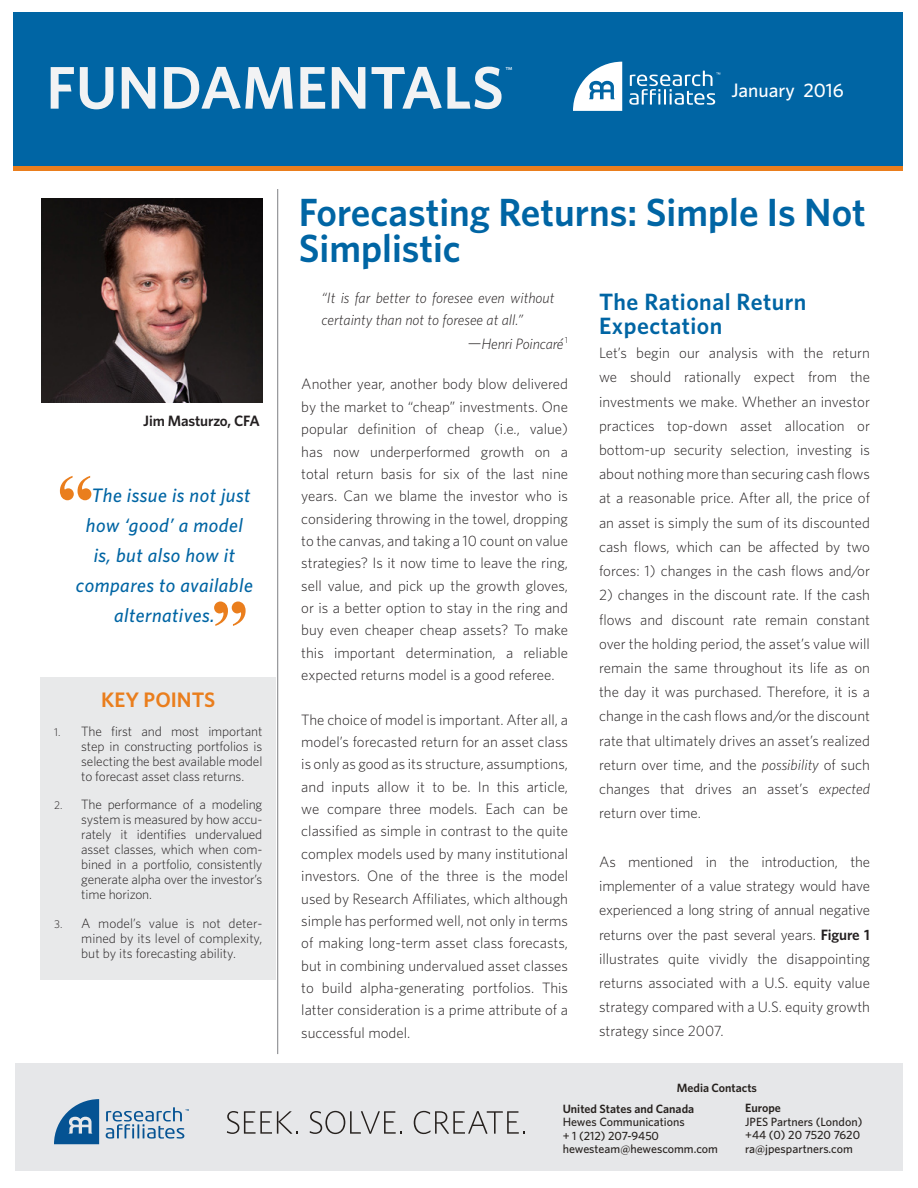
<style>
.page{position:relative;width:918px;height:1188px;background:#fff}
.page>*{position:absolute;margin:0;border:0;box-sizing:border-box;transform-origin:0 0}
.t1{font:700 75px "Times New Roman";color:#ea7e1d}
.t2{font:600 60.3px "Whitney";color:#f2f3f4}
.t3{font:600 39.45px/36px "Whitney";color:#0065a4}
.t4{font:600 23.7px/24.2px "Whitney";letter-spacing:.02em;color:#0065a4}
.t5{font:600 21px "Whitney";color:#ea7e1d}
.t6{font:italic 500 19.5px "Whitney";letter-spacing:.025em;color:#0065a4}
.t7{font:500 19.5px "Whitney";color:#fff}
.t8{font:300 15px/22.4px "Whitney";color:#231f20;text-align:justify}
.t9{font:italic 300 15px/22.4px "Whitney";color:#231f20}
.First_Line_Indent{font:600 15px "Whitney";letter-spacing:-.01em;color:#231f20}
.t10{font:300 13.5px/15px "Whitney";letter-spacing:-.01em;color:#231f20;text-align:justify}
.t11{font:500 12px/13.5px "Whitney";color:#26211e}
.t12{font:600 12px "Whitney";color:#26211e}
.t13{font:500 8.7px "Whitney";color:#fff}
.s1{font-size:11.25px}
.s2{font-style:normal}
.s3{font-style:italic}
.s4{font-weight:600}
</style>
<div class="page">
<div style="left:14px;top:12px;width:889px;height:154px;background:#0065a4"></div>
<hr style="left:14px;top:166px;width:889px;height:4px;background:#ea7e1d">
<svg style="left:629px;top:71px;width:91px;height:34px"></svg>
<svg style="left:573px;top:62px;width:49px;height:49px"></svg>
<div style="left:15px;top:1063px;width:888px;height:108px;background:#e6e7e9"></div>
<svg style="left:54px;top:1099px;width:45px;height:45px"></svg>
<svg style="left:106px;top:1107px;width:83px;height:32px"></svg>
<hr style="left:277px;top:189px;width:1px;height:865px;background:#7e8083">
<svg style="left:227px;top:1111px;width:71px;height:23px"></svg>
<svg style="left:310px;top:1111px;width:92px;height:23px"></svg>
<svg style="left:414px;top:1111px;width:111px;height:23px"></svg>
<img style="left:41px;top:198px;width:221px;height:204px">
<div style="left:41px;top:677px;width:235px;height:303px;background:#e8e9ea"></div>
<p class="t2" style="left:46px;top:48px;width:459px">FUNDAMENTALS</p>
<p class="t13" style="left:506px;top:64px;width:8px">™</p>
<h3 class="t7" style="left:731px;top:78px;width:114px">January 2016</h3>
<p class="First_Line_Indent" style="left:143px;top:411px;width:118px">Jim Masturzo, CFA</p>
<p class="t1" style="left:57px;top:450px;width:39px">“</p>
<p class="t6" style="left:92px;top:482px;width:160px">The issue is not just</p>
<p class="t6" style="left:86px;top:512px;width:159px">how ‘good’ a model</p>
<p class="t6" style="left:94px;top:542px;width:143px">is, but also how it</p>
<p class="t6" style="left:76px;top:572px;width:178px">compares to available</p>
<p class="t6" style="left:114px;top:602px;width:102px">alternatives.</p>
<p class="t1" style="left:249px;top:652px;width:39px;rotate:-180deg">“</p>
<p class="t5" style="left:101px;top:686px;width:116px">KEY POINTS</p>
<p class="t10" style="left:81px;top:723px;width:183px;text-indent:-27px"><span class="s1">1.</span> The first and most important step in constructing portfolios is selecting the best available model to forecast asset class returns.</p>
<p class="t10" style="left:81px;top:797px;width:183px;text-indent:-27px"><span class="s1">2.</span> The performance of a modeling system is measured by how accu&shy;rately it identifies undervalued asset classes, which when com&shy;bined in a portfolio, consistently generate alpha over the investor’s time horizon.</p>
<p class="t10" style="left:81px;top:915px;width:183px;text-indent:-27px"><span class="s1">3.</span> A model’s value is not deter&shy;mined by its level of complexity, but by its forecasting ability.</p>
<p class="t3" style="left:299px;top:194px;width:569px">Forecasting Returns: Simple Is Not<br>Simplistic</p>
<p class="t9" style="left:322px;top:286px;width:234px">“It is far better to foresee even without certainty than not to foresee at all.”</p>
<p class="t9" style="left:468px;top:332px;width:102px"><span class="s2">—</span>Henri Poincaré <sup>1</sup></p>
<p class="t8" style="left:301px;top:373px;width:268px">Another year, another body blow delivered by the market to “cheap” investments. One popular definition of cheap (i.e., value) has now underperformed growth on a total return basis for six of the last nine years. Can we blame the investor who is considering throwing in the towel, dropping to the canvas, and taking a 10 count on value strategies? Is it now time to leave the ring, sell value, and pick up the growth gloves, or is a better option to stay in the ring and buy even cheaper cheap assets? To make this important determination, a reliable expected returns model is a good referee.</p>
<p class="t8" style="left:301px;top:708px;width:268px">The choice of model is important. After all, a model’s forecasted return for an asset class is only as good as its structure, assumptions, and inputs allow it to be. In this article, we compare three models. Each can be classified as simple in contrast to the quite complex models used by many institutional investors. One of the three is the model used by Research Affiliates, which although simple has performed well, not only in terms of making long-term asset class forecasts, but in combining undervalued asset classes to build alpha-generating portfolios. This latter consideration is a prime attribute of a successful model.</p>
<p class="t4" style="left:599px;top:289px;width:209px">The Rational Return<br>Expectation</p>
<p class="t8" style="left:599px;top:340px;width:272px;line-height:24.3px">Let’s begin our analysis with the return we should rationally expect from the investments we make. Whether an investor practices top-down asset allocation or bottom-up security selection, investing is about nothing more than securing cash flows at a reasonable price. After all, the price of an asset is simply the sum of its discounted cash flows, which can be affected by two forces: 1) changes in the cash flows and/or</p>
<p class="t8" style="left:599px;top:583px;width:272px;line-height:24.2px">2) changes in the discount rate. If the cash flows and discount rate remain constant over the holding period, the asset’s value will remain the same throughout its life as on the day it was purchased. Therefore, it is a change in the cash flows and/or the discount rate that ultimately drives an asset’s realized return over time, and the <span class="s3">possibility</span> of such changes that drives an asset’s <span class="s3">expected </span>return over time.</p>
<p class="t8" style="left:599px;top:849px;width:272px;line-height:24.2px">As mentioned in the introduction, the implementer of a value strategy would have experienced a long string of annual negative returns over the past several years. <span class="s4">Figure 1 </span>illustrates quite vividly the disappointing returns associated with a U.S. equity value strategy compared with a U.S. equity growth strategy since 2007.</p>
<p class="t12" style="left:677px;top:1080px;width:82px">Media Contacts</p>
<p class="t12" style="left:563px;top:1101px;width:133px">United States and Canada</p>
<p class="t11" style="left:563px;top:1115px;width:157px">Hewes Communications<br>+ 1 (212) 207-9450 hewesteam@hewescomm.com</p>
<p class="t12" style="left:745px;top:1100px;width:37px">Europe</p>
<p class="t11" style="left:745px;top:1114px;width:119px">JPES Partners (London) +44 (0) 20 7520 7620 ra@jpespartners.com</p>
</div>
